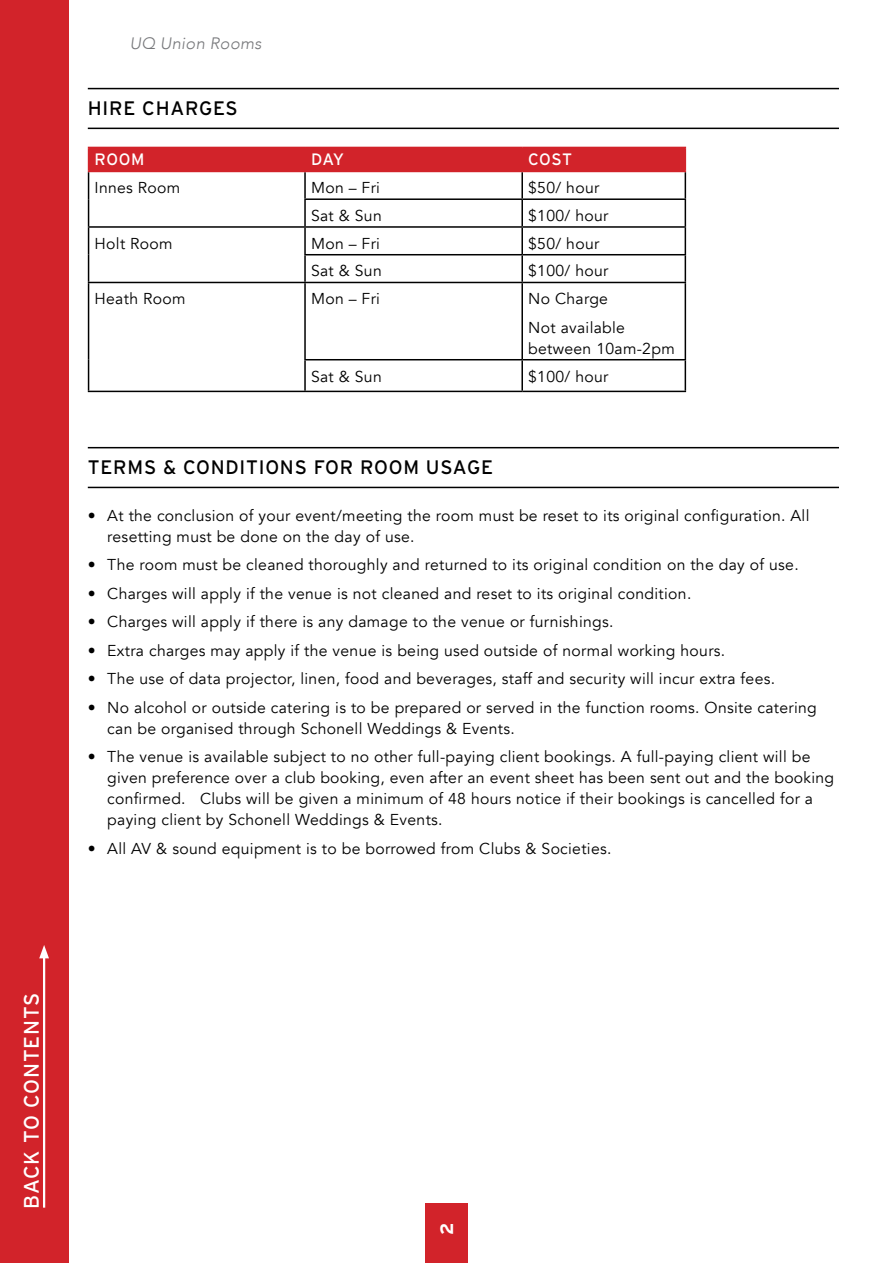
<style>
.page{position:relative;width:893px;height:1263px;background:#fff}
.page>*{position:absolute;margin:0;border:0;box-sizing:border-box;transform-origin:0 0}
.t1{font:21px "Interstate";letter-spacing:.04em;color:#fff}
.t2{font:19.5px "Interstate";letter-spacing:.04em;color:#000}
.t3{font:700 18px "Interstate";color:#fff}
.t4{font:italic 300 16.5px "Avenir";letter-spacing:.02em;color:#77787b}
.t5{font:16.5px "Interstate";letter-spacing:.02em;color:#fff}
.t6{font:15.75px/21px "Avenir";letter-spacing:.02em;color:#000}
</style>
<div class="page">
<div style="left:425px;top:1204px;width:43px;height:59px;background:#d2232a"></div>
<div style="left:0;top:0;width:68px;height:1263px;background:#d2232a"></div>
<hr style="left:88px;top:282px;width:217px;height:1px;background:#000">
<hr style="left:88px;top:283px;width:1px;height:77px;background:#000">
<hr style="left:305px;top:282px;width:217px;height:1px;background:#000">
<hr style="left:304px;top:283px;width:2px;height:76px;background:#000">
<hr style="left:522px;top:282px;width:164px;height:1px;background:#000">
<hr style="left:521px;top:283px;width:2px;height:76px;background:#000">
<hr style="left:685px;top:283px;width:1px;height:76px;background:#000">
<hr style="left:88px;top:360px;width:1px;height:31px;background:#000">
<hr style="left:304px;top:359px;width:218px;height:1px;background:#000">
<hr style="left:304px;top:360px;width:2px;height:31px;background:#000">
<hr style="left:522px;top:359px;width:164px;height:1px;background:#000">
<hr style="left:521px;top:360px;width:2px;height:31px;background:#000">
<hr style="left:685px;top:360px;width:1px;height:31px;background:#000">
<hr style="left:88px;top:391px;width:217px;height:1px;background:#000">
<hr style="left:305px;top:391px;width:217px;height:1px;background:#000">
<hr style="left:522px;top:391px;width:164px;height:1px;background:#000">
<svg style="left:88px;top:147px;width:598px;height:135px"></svg>
<hr style="left:88px;top:171px;width:217px;height:1px;background:#d2232a">
<hr style="left:305px;top:171px;width:217px;height:1px;background:#d2232a">
<hr style="left:522px;top:171px;width:164px;height:1px;background:#d2232a">
<hr style="left:88px;top:128px;width:751px;height:1px;background:#000">
<hr style="left:88px;top:487px;width:751px;height:1px;background:#000">
<hr style="left:88px;top:88px;width:751px;height:1px;background:#000">
<hr style="left:88px;top:447px;width:751px;height:1px;background:#000">
<hr style="left:43px;top:954px;width:2px;height:253px;background:#fff">
<svg style="left:39px;top:945px;width:10px;height:13px"></svg>
<p class="t4" style="left:130px;top:34px;width:133px">UQ Union Rooms</p>
<p class="t2" style="left:88px;top:97px;width:151px">HIRE CHARGES</p>
<p class="t5" style="left:95px;top:150px;width:51px">ROOM</p>
<p class="t5" style="left:311px;top:150px;width:35px">DAY</p>
<p class="t5" style="left:528px;top:150px;width:45px">COST</p>
<p class="t6" style="left:95px;top:178px;width:87px">Innes Room</p>
<p class="t6" style="left:311px;top:178px;width:71px">Mon – Fri</p>
<p class="t6" style="left:528px;top:178px;width:73px">$50/ hour</p>
<p class="t6" style="left:311px;top:205px;width:72px">Sat &amp; Sun</p>
<p class="t6" style="left:528px;top:205px;width:82px">$100/ hour</p>
<p class="t6" style="left:95px;top:233px;width:80px">Holt Room</p>
<p class="t6" style="left:311px;top:233px;width:71px">Mon – Fri</p>
<p class="t6" style="left:528px;top:233px;width:73px">$50/ hour</p>
<p class="t6" style="left:311px;top:261px;width:72px">Sat &amp; Sun</p>
<p class="t6" style="left:528px;top:261px;width:82px">$100/ hour</p>
<p class="t6" style="left:95px;top:289px;width:92px">Heath Room</p>
<p class="t6" style="left:311px;top:289px;width:71px">Mon – Fri</p>
<p class="t6" style="left:528px;top:285px;width:98px;line-height:28.5px">No Charge<br>Not available</p>
<p class="t6" style="left:528px;top:338px;width:148px">between 10am-2pm</p>
<p class="t6" style="left:311px;top:366px;width:72px">Sat &amp; Sun</p>
<p class="t6" style="left:528px;top:366px;width:82px">$100/ hour</p>
<p class="t2" style="left:88px;top:456px;width:407px">TERMS &amp; CONDITIONS FOR ROOM USAGE</p>
<p class="t6" style="left:107px;top:505px;width:704px;text-indent:-19px">• At the conclusion of your event/meeting the room must be reset to its original configuration. All resetting must be done on the day of use.</p>
<p class="t6" style="left:88px;top:554px;width:712px">• The room must be cleaned thoroughly and returned to its original condition on the day of use.</p>
<p class="t6" style="left:88px;top:583px;width:605px">• Charges will apply if the venue is not cleaned and reset to its original condition.</p>
<p class="t6" style="left:88px;top:611px;width:527px">• Charges will apply if there is any damage to the venue or furnishings.</p>
<p class="t6" style="left:88px;top:640px;width:639px">• Extra charges may apply if the venue is being used outside of normal working hours.</p>
<p class="t6" style="left:88px;top:668px;width:689px">• The use of data projector, linen, food and beverages, staff and security will incur extra fees.</p>
<p class="t6" style="left:107px;top:697px;width:711px;text-indent:-19px">• No alcohol or outside catering is to be prepared or served in the function rooms. Onsite catering can be organised through Schonell Weddings &amp; Events.</p>
<p class="t6" style="left:107px;top:746px;width:728px;text-indent:-19px">• The venue is available subject to no other full-paying client bookings. A full-paying client will be given preference over a club booking, even after an event sheet has been sent out and the booking confirmed. Clubs will be given a minimum of 48 hours notice if their bookings is cancelled for a paying client by Schonell Weddings &amp; Events.</p>
<p class="t6" style="left:88px;top:838px;width:525px">• All AV &amp; sound equipment is to be borrowed from Clubs &amp; Societies.</p>
<h1 class="t1" style="left:20px;top:1209px;width:218px;rotate:-90deg">BACK TO CONTENTS</h1>
<p class="t3" style="left:437px;top:1235px;width:14px;rotate:-90deg">4</p>
<p class="t3" style="left:437px;top:1235px;width:14px;rotate:-90deg">2</p>
</div>
